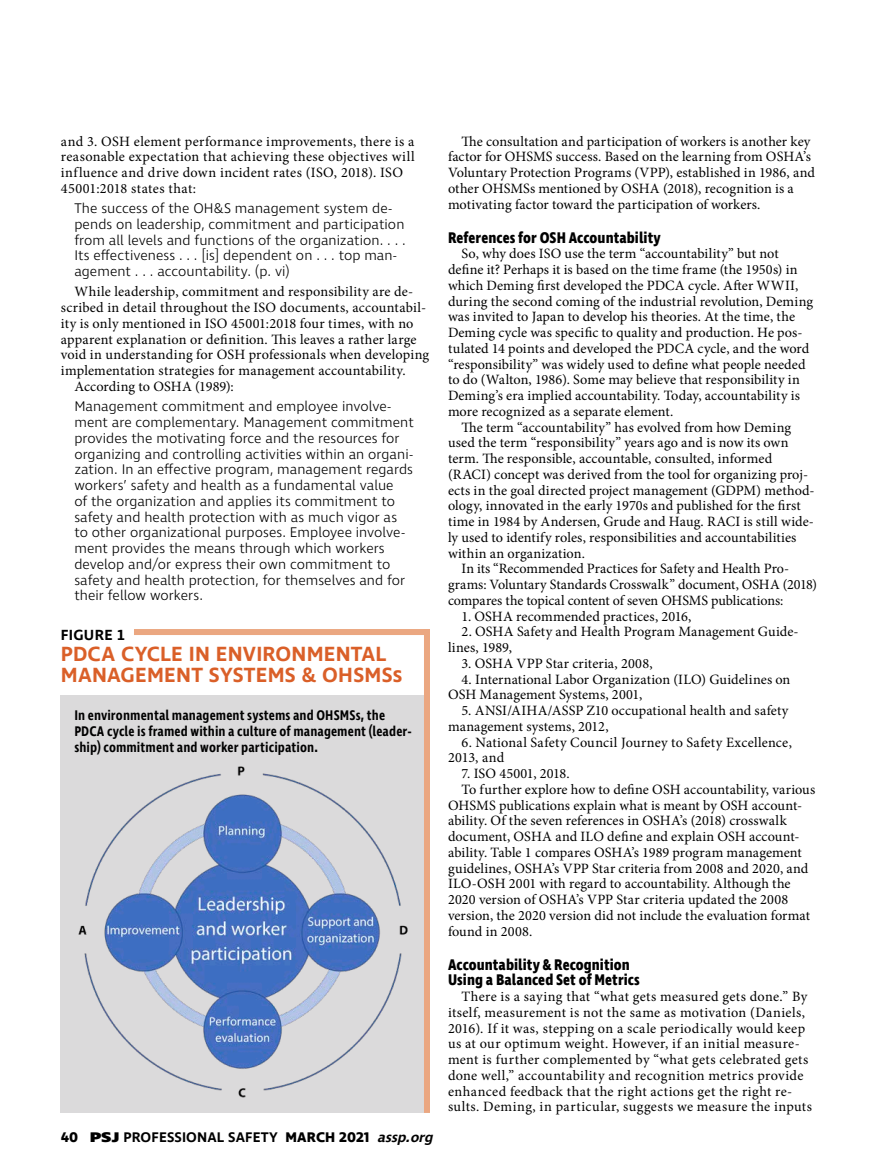
<style>
.page{position:relative;width:878px;height:1175px;background:#fff}
.page>*{position:absolute;margin:0;border:0;box-sizing:border-box;transform-origin:0 0}
.t1{font:600 21px/21px "Ingra";letter-spacing:.01em;color:#da5f28}
.t2{font:700 15.75px/15.8px "Ingra Cd";letter-spacing:.005em;color:#000}
.t3{font:600 15px "Ingra";letter-spacing:.015em;color:#000}
.t4{font:14.25px/15.8px "Minion Pro";letter-spacing:.01em;color:#000}
.t5{font:300 14.25px/15.8px "Ingra";letter-spacing:.005em;color:#000}
.t6{font:600 14.25px/15.8px "Ingra Cd";letter-spacing:.005em;color:#000}
.t7{font:14.25px "Minion Pro";letter-spacing:-.01em;color:#000}
.t8{font:600 14.25px "Ingra";letter-spacing:.01em;color:#000}
.s1{font-weight:700}
.s2{font-weight:800}
.s3{font-style:italic}
</style>
<div class="page">
<div style="left:61px;top:695px;width:369px;height:417px;background:#dbdadb"></div>
<div style="left:134px;top:629px;width:296px;height:6px;background:#eba781"></div>
<div style="left:424px;top:629px;width:6px;height:483px;background:#eba781"></div>
<img style="left:78px;top:766px;width:330px;height:332px">
<p class="t4" style="left:61px;top:133px;width:355px">and 3. OSH element performance improvements, there is a reasonable expectation that achieving these objectives will influence and drive down incident rates (ISO, 2018). ISO 45001:2018 states that:</p>
<p class="t5" style="left:74px;top:201px;width:333px">The success of the OH&amp;S management system de&shy;pends on leadership, commitment and participation from all levels and functions of the organization. . . .<br>Its effectiveness . . . [is] dependent on . . . top man&shy;agement . . . accountability. (p. vi)</p>
<p class="t4" style="left:74px;top:284px;width:340px">While leadership, commitment and responsibility are de-</p>
<p class="t4" style="left:61px;top:300px;width:367px">scribed in detail throughout the ISO documents, accountabil-</p>
<p class="t4" style="left:61px;top:315px;width:354px">ity is only mentioned in ISO 45001:2018 four times, with no</p>
<p class="t4" style="left:61px;top:331px;width:357px">apparent explanation or definition. This leaves a rather large</p>
<p class="t4" style="left:61px;top:347px;width:370px">void in understanding for OSH professionals when developing</p>
<p class="t4" style="left:61px;top:363px;width:346px">implementation strategies for management accountability.</p>
<p class="t4" style="left:74px;top:378px;width:161px">According to OSHA (1989):</p>
<p class="t5" style="left:74px;top:399px;width:341px">Management commitment and employee involve&shy;ment are complementary. Management commitment provides the motivating force and the resources for organizing and controlling activities within an organi&shy;zation. In an effective program, management regards workers’ safety and health as a fundamental value<br>of the organization and applies its commitment to safety and health protection with as much vigor as to other organizational purposes. Employee involve&shy;ment provides the means through which workers develop and/or express their own commitment to safety and health protection, for themselves and for their fellow workers.</p>
<p class="t3" style="left:61px;top:626px;width:66px">FIGURE 1</p>
<h1 class="t1" style="left:61px;top:645px;width:343px">PDCA CYCLE IN ENVIRONMENTAL<br>MANAGEMENT SYSTEMS &amp; OHSMSs</h1>
<p class="t6" style="left:74px;top:708px;width:339px">In environmental management systems and OHSMSs, the<br>PDCA cycle is framed within a culture of management (leader&shy;ship) commitment and worker participation.</p>
<p class="t8" style="left:61px;top:1128px;width:377px"><span class="s1">40</span> <span class="s2">PSJ</span> PROFESSIONAL SAFETY <span class="s1">MARCH 2021</span> <span class="s3">assp.org</span></p>
<p class="t4" style="left:448px;top:133px;width:368px;text-indent:13px">The consultation and participation of workers is another key factor for OHSMS success. Based on the learning from OSHA’s Voluntary Protection Programs (VPP), established in 1986, and other OHSMSs mentioned by OSHA (2018), recognition is a motivating factor toward the participation of workers.</p>
<p class="t2" style="left:448px;top:230px;width:214px">References for OSH Accountability</p>
<p class="t4" style="left:461px;top:246px;width:319px">So, why does ISO use the term “accountability” but not</p>
<p class="t4" style="left:448px;top:262px;width:351px">define it? Perhaps it is based on the time frame (the 1950s) in</p>
<p class="t4" style="left:448px;top:277px;width:352px">which Deming first developed the PDCA cycle. After WWII,</p>
<p class="t4" style="left:448px;top:293px;width:366px">during the second coming of the industrial revolution, Deming</p>
<p class="t4" style="left:448px;top:309px;width:348px">was invited to Japan to develop his theories. At the time, the</p>
<p class="t4" style="left:448px;top:325px;width:356px">Deming cycle was specific to quality and production. He pos-</p>
<p class="t4" style="left:448px;top:340px;width:363px">tulated 14 points and developed the PDCA cycle, and the word</p>
<p class="t4" style="left:448px;top:356px;width:359px">“responsibility” was widely used to define what people needed</p>
<p class="t4" style="left:448px;top:372px;width:353px">to do (Walton, 1986). Some may believe that responsibility in</p>
<p class="t4" style="left:448px;top:388px;width:353px">Deming’s era implied accountability. Today, accountability is</p>
<p class="t4" style="left:448px;top:403px;width:227px">more recognized as a separate element.</p>
<p class="t4" style="left:461px;top:419px;width:331px">The term “accountability” has evolved from how Deming</p>
<p class="t4" style="left:448px;top:435px;width:342px">used the term “responsibility” years ago and is now its own</p>
<p class="t4" style="left:448px;top:451px;width:326px">term. The responsible, accountable, consulted, informed</p>
<p class="t4" style="left:448px;top:466px;width:361px">(RACI) concept was derived from the tool for organizing proj-</p>
<p class="t4" style="left:448px;top:482px;width:368px">ects in the goal directed project management (GDPM) method-</p>
<p class="t4" style="left:448px;top:498px;width:354px">ology, innovated in the early 1970s and published for the first</p>
<p class="t4" style="left:448px;top:513px;width:367px">time in 1984 by Andersen, Grude and Haug. RACI is still wide-</p>
<p class="t4" style="left:448px;top:529px;width:350px">ly used to identify roles, responsibilities and accountabilities</p>
<p class="t4" style="left:448px;top:545px;width:138px">within an organization.</p>
<p class="t4" style="left:461px;top:561px;width:329px">In its “Recommended Practices for Safety and Health Pro-</p>
<p class="t4" style="left:448px;top:577px;width:370px">grams: Voluntary Standards Crosswalk” document, OSHA (2018)</p>
<p class="t7" style="left:448px;top:591px;width:337px">compares the topical content of seven OHSMS publications:</p>
<p class="t4" style="left:461px;top:608px;width:231px">1. OSHA recommended practices, 2016,</p>
<p class="t4" style="left:448px;top:624px;width:352px;text-indent:13px">2. OSHA Safety and Health Program Management Guide&shy;lines, 1989,</p>
<p class="t4" style="left:461px;top:655px;width:193px">3. OSHA VPP Star criteria, 2008,</p>
<p class="t4" style="left:448px;top:671px;width:344px;text-indent:13px">4. International Labor Organization (ILO) Guidelines on<br>OSH Management Systems, 2001,</p>
<p class="t4" style="left:448px;top:703px;width:342px;text-indent:13px">5. ANSI/AIHA/ASSP Z10 occupational health and safety management systems, 2012,</p>
<p class="t4" style="left:448px;top:734px;width:345px;text-indent:13px">6. National Safety Council Journey to Safety Excellence,<br>2013, and</p>
<p class="t4" style="left:461px;top:766px;width:110px">7. ISO 45001, 2018.</p>
<p class="t4" style="left:461px;top:781px;width:355px">To further explore how to define OSH accountability, various</p>
<p class="t4" style="left:448px;top:797px;width:355px">OHSMS publications explain what is meant by OSH account-</p>
<p class="t4" style="left:448px;top:813px;width:340px">ability. Of the seven references in OSHA’s (2018) crosswalk</p>
<p class="t4" style="left:448px;top:829px;width:353px">document, OSHA and ILO define and explain OSH account-</p>
<p class="t4" style="left:448px;top:844px;width:355px">ability. Table 1 compares OSHA’s 1989 program management</p>
<p class="t4" style="left:448px;top:860px;width:362px">guidelines, OSHA’s VPP Star criteria from 2008 and 2020, and</p>
<p class="t4" style="left:448px;top:876px;width:344px">ILO-OSH 2001 with regard to accountability. Although the</p>
<p class="t4" style="left:448px;top:891px;width:342px">2020 version of OSHA’s VPP Star criteria updated the 2008</p>
<p class="t4" style="left:448px;top:907px;width:363px">version, the 2020 version did not include the evaluation format</p>
<p class="t4" style="left:448px;top:923px;width:86px">found in 2008.</p>
<p class="t2" style="left:448px;top:957px;width:193px">Accountability &amp; Recognition<br>Using a Balanced Set of Metrics</p>
<p class="t4" style="left:448px;top:988px;width:365px;text-indent:13px">There is a saying that “what gets measured gets done.” By itself, measurement is not the same as motivation (Daniels, 2016). If it was, stepping on a scale periodically would keep us at our optimum weight. However, if an initial measure&shy;ment is further complemented by “what gets celebrated gets done well,” accountability and recognition metrics provide enhanced feedback that the right actions get the right re&shy;sults. Deming, in particular, suggests we measure the inputs</p>
</div>
